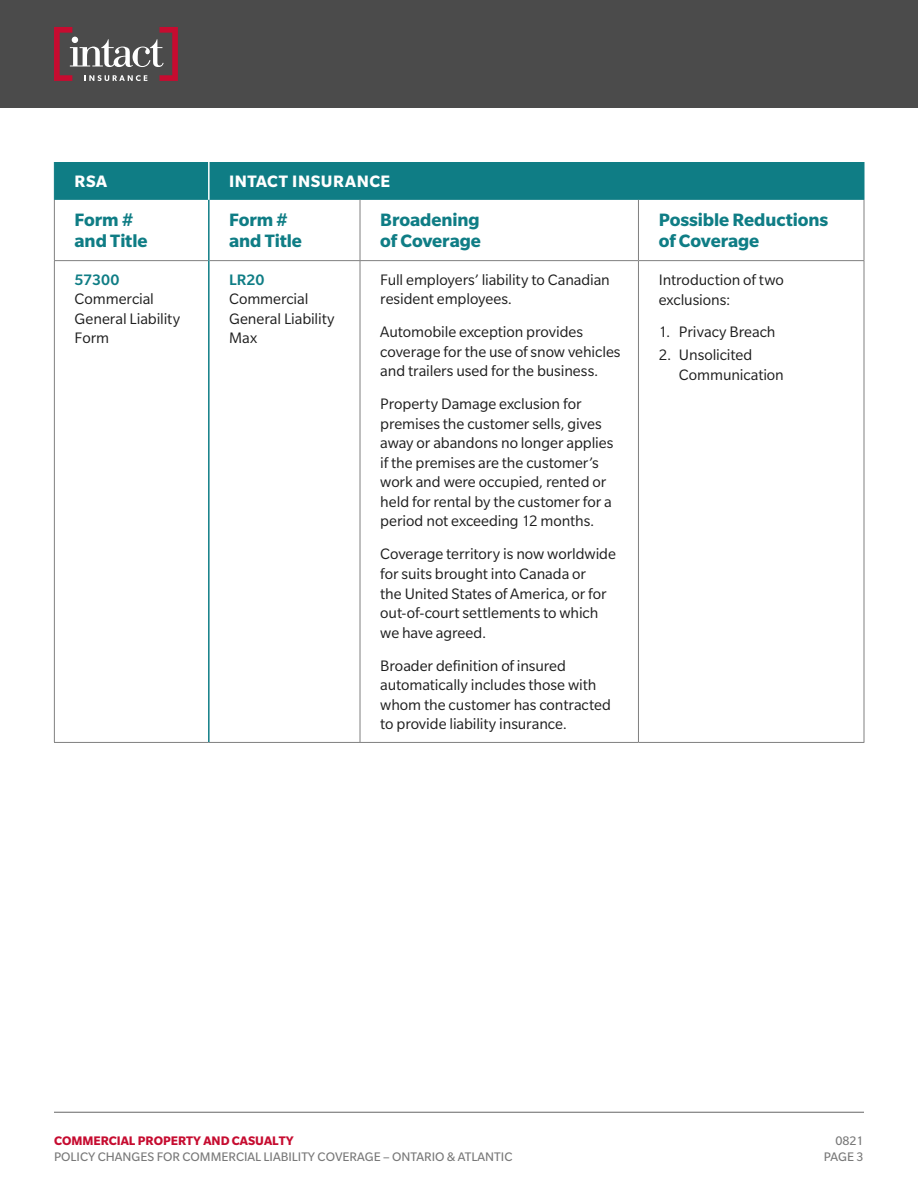
<style>
.page{position:relative;width:918px;height:1188px;background:#fff}
.page>*{position:absolute;margin:0;border:0;box-sizing:border-box;transform-origin:0 0}
.t1{font:700 19.5px/21px "Slate Std";letter-spacing:-.005em;color:#0f7d85}
.t2{font:700 18px "Slate Std";letter-spacing:.03em;color:#fff}
.Body__Table{font:16.5px/19.5px "Slate Std";letter-spacing:-.005em;color:#1e1e1e}
.t3{font:13.5px/16.2px "Slate Std";color:#787878;text-align:right}
.t4{font:700 13.5px "Slate Std";color:#c60c30}
.s1{font-weight:500;color:#0f7d85}
</style>
<div class="page">
<div style="left:0;top:0;width:918px;height:108px;background:#4b4b4b"></div>
<svg style="left:54px;top:27px;width:124px;height:54px"></svg>
<hr style="left:54px;top:1112px;width:810px;height:1px;background:#666">
<div style="left:55px;top:162px;width:809px;height:38px;background:#0f7d85"></div>
<hr style="left:208px;top:162px;width:2px;height:38px;background:#fff">
<hr style="left:360px;top:200px;width:1px;height:60px;background:#808080">
<hr style="left:638px;top:200px;width:1px;height:60px;background:#808080">
<hr style="left:864px;top:200px;width:1px;height:60px;background:#808080">
<hr style="left:210px;top:260px;width:150px;height:1px;background:#808080">
<hr style="left:360px;top:260px;width:278px;height:1px;background:#808080">
<hr style="left:360px;top:261px;width:1px;height:481px;background:#808080">
<hr style="left:638px;top:260px;width:226px;height:1px;background:#808080">
<hr style="left:638px;top:261px;width:1px;height:481px;background:#808080">
<hr style="left:864px;top:261px;width:1px;height:481px;background:#808080">
<hr style="left:209px;top:742px;width:151px;height:1px;background:#808080">
<hr style="left:360px;top:742px;width:278px;height:1px;background:#808080">
<hr style="left:638px;top:742px;width:226px;height:1px;background:#808080">
<hr style="left:54px;top:200px;width:1px;height:60px;background:#808080">
<hr style="left:54px;top:260px;width:154px;height:1px;background:#808080">
<hr style="left:54px;top:261px;width:1px;height:481px;background:#808080">
<hr style="left:54px;top:742px;width:155px;height:1px;background:#808080">
<hr style="left:54px;top:162px;width:1px;height:38px;background:#0f7d85">
<hr style="left:864px;top:162px;width:1px;height:38px;background:#0f7d85">
<hr style="left:208px;top:200px;width:2px;height:61px;background:#0f7d85">
<hr style="left:208px;top:261px;width:2px;height:481px;background:#0f7d85">
<h1 class="t2" style="left:75px;top:171px;width:34px">RSA</h1>
<h1 class="t2" style="left:229px;top:171px;width:163px">INTACT INSURANCE</h1>
<h2 class="t1" style="left:75px;top:209px;width:74px">Form # and Title</h2>
<h2 class="t1" style="left:229px;top:209px;width:74px">Form # and Title</h2>
<h2 class="t1" style="left:380px;top:209px;width:102px">Broadening of Coverage</h2>
<h2 class="t1" style="left:659px;top:209px;width:171px">Possible Reductions of Coverage</h2>
<p class="Body__Table" style="left:75px;top:270px;width:107px"><span class="s1">57300<br></span>Commercial<br>General Liability<br>Form</p>
<p class="Body__Table" style="left:229px;top:270px;width:107px"><span class="s1">LR20<br></span>Commercial<br>General Liability<br>Max</p>
<p class="Body__Table" style="left:380px;top:270px;width:231px">Full employers’ liability to Canadian resident employees.</p>
<p class="Body__Table" style="left:659px;top:270px;width:127px">Introduction of two exclusions:</p>
<p class="Body__Table" style="left:659px;top:322px;width:118px">1. Privacy Breach</p>
<p class="Body__Table" style="left:679px;top:345px;width:106px;text-indent:-20px">2. Unsolicited<br>Communication</p>
<p class="Body__Table" style="left:380px;top:322px;width:242px">Automobile exception provides coverage for the use of snow vehicles and trailers used for the business.</p>
<p class="Body__Table" style="left:380px;top:394px;width:235px">Property Damage exclusion for premises the customer sells, gives away or abandons no longer applies if the premises are the customer’s work and were occupied, rented or held for rental by the customer for a period not exceeding 12 months.</p>
<p class="Body__Table" style="left:380px;top:544px;width:237px">Coverage territory is now worldwide for suits brought into Canada or<br>the United States of America, or for out-of-court settlements to which we have agreed.</p>
<p class="Body__Table" style="left:380px;top:655px;width:232px">Broader definition of insured automatically includes those with whom the customer has contracted to provide liability insurance.</p>
<p class="t4" style="left:54px;top:1133px;width:241px">COMMERCIAL PROPERTY AND CASUALTY</p>
<p class="t3" style="left:54px;top:1149px;width:460px">POLICY CHANGES FOR COMMERCIAL LIABILITY COVERAGE – ONTARIO &amp; ATLANTIC</p>
<p class="t3" style="left:824px;top:1132px;width:41px">0821<br>PAGE 3</p>
</div>
